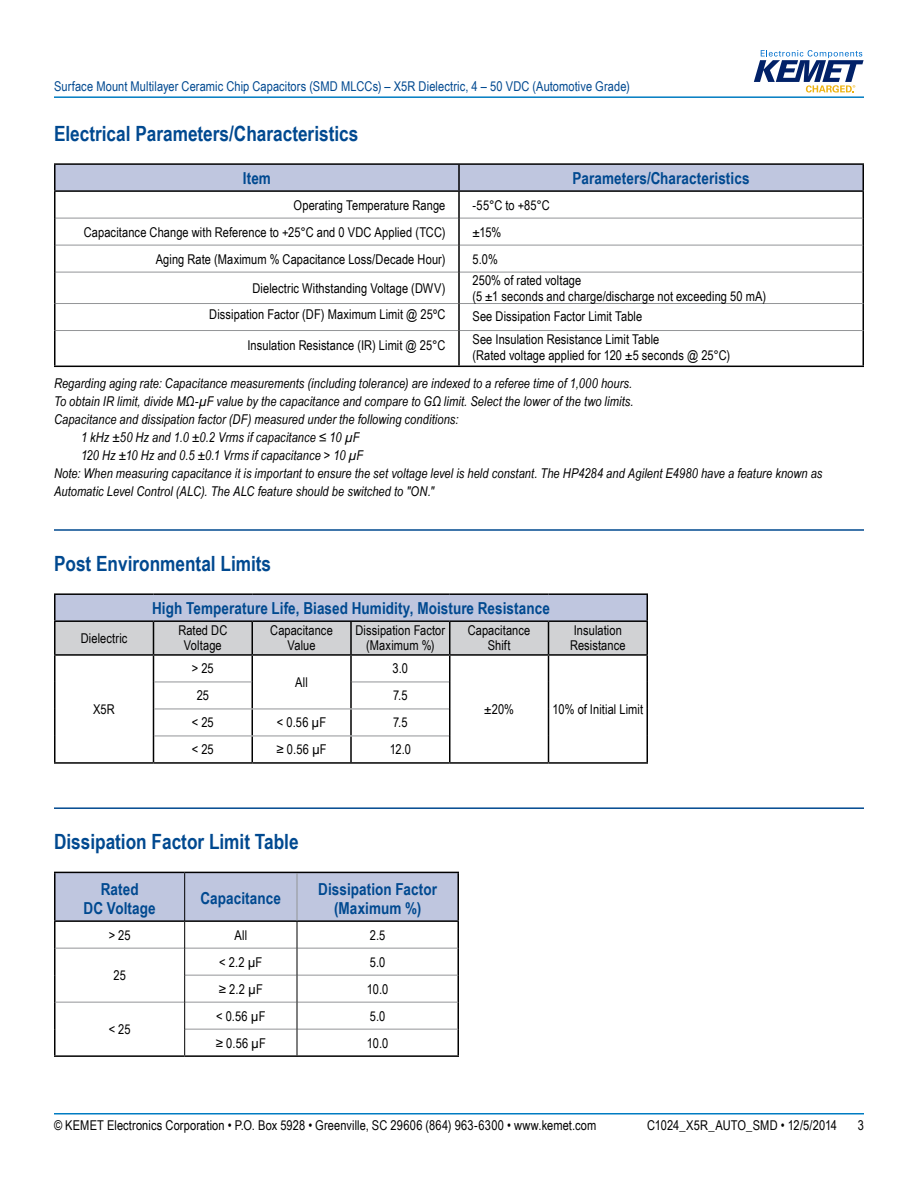
<style>
.page{position:relative;width:918px;height:1188px;background:#fff}
.page>*{position:absolute;margin:0;border:0;box-sizing:border-box;transform-origin:0 0}
.t1{font:700 21px "Arial Narrow";color:#004990}
.t2{font:700 16.5px/19.8px "Arial Narrow";letter-spacing:.005em;color:#004990;text-align:center}
.t3{font:13.5px/15px "Arial Narrow";letter-spacing:.005em;color:#000;text-align:center}
.t4{font:italic 13.5px "Arial Narrow";letter-spacing:.005em;color:#000}
.t5{font:13.5px "Arial Narrow";letter-spacing:.005em;color:#004990}
</style>
<div class="page">
<hr style="left:54px;top:1113px;width:810px;height:2px;background:#007cc2">
<hr style="left:54px;top:96px;width:810px;height:2px;background:#007cc2">
<svg style="left:754px;top:50px;width:110px;height:43px"></svg>
<hr style="left:54px;top:529px;width:810px;height:2px;background:#004990">
<hr style="left:54px;top:807px;width:810px;height:2px;background:#004990">
<hr style="left:863px;top:272px;width:1px;height:32px;background:#000">
<svg style="left:863px;top:304px;width:1px;height:27px"></svg>
<hr style="left:863px;top:331px;width:1px;height:35px;background:#000">
<hr style="left:459px;top:366px;width:405px;height:1px;background:#000">
<hr style="left:56px;top:272px;width:402px;height:1px;background:#939597">
<hr style="left:460px;top:272px;width:403px;height:1px;background:#939597">
<hr style="left:56px;top:303px;width:402px;height:1px;background:#939597">
<hr style="left:460px;top:303px;width:403px;height:1px;background:#939597">
<hr style="left:56px;top:330px;width:402px;height:1px;background:#939597">
<hr style="left:460px;top:330px;width:403px;height:1px;background:#939597">
<hr style="left:54px;top:192px;width:2px;height:26px;background:#000">
<hr style="left:54px;top:218px;width:2px;height:27px;background:#000">
<hr style="left:54px;top:245px;width:2px;height:27px;background:#000">
<hr style="left:54px;top:272px;width:2px;height:32px;background:#000">
<hr style="left:458px;top:272px;width:2px;height:32px;background:#000">
<hr style="left:54px;top:304px;width:2px;height:27px;background:#000">
<hr style="left:458px;top:304px;width:2px;height:27px;background:#000">
<hr style="left:54px;top:331px;width:2px;height:35px;background:#000">
<hr style="left:458px;top:331px;width:2px;height:35px;background:#000">
<hr style="left:54px;top:366px;width:405px;height:1px;background:#000">
<hr style="left:54px;top:163px;width:405px;height:2px;background:#000">
<hr style="left:54px;top:165px;width:2px;height:25px;background:#000">
<hr style="left:459px;top:163px;width:405px;height:2px;background:#000">
<svg style="left:55px;top:164px;width:809px;height:108px"></svg>
<hr style="left:54px;top:190px;width:405px;height:2px;background:#000">
<hr style="left:459px;top:190px;width:405px;height:2px;background:#000">
<hr style="left:54px;top:654px;width:99px;height:2px;background:#000">
<hr style="left:54px;top:593px;width:99px;height:2px;background:#000">
<hr style="left:54px;top:595px;width:2px;height:25px;background:#000">
<hr style="left:153px;top:593px;width:99px;height:2px;background:#000">
<hr style="left:252px;top:593px;width:99px;height:2px;background:#000">
<hr style="left:351px;top:593px;width:99px;height:2px;background:#000">
<hr style="left:450px;top:593px;width:98px;height:2px;background:#000">
<hr style="left:549px;top:593px;width:99px;height:2px;background:#000">
<hr style="left:54px;top:620px;width:99px;height:2px;background:#000">
<hr style="left:54px;top:622px;width:2px;height:32px;background:#000">
<hr style="left:54px;top:656px;width:2px;height:26px;background:#000">
<hr style="left:54px;top:682px;width:2px;height:27px;background:#000">
<hr style="left:54px;top:709px;width:2px;height:27px;background:#000">
<hr style="left:54px;top:736px;width:2px;height:26px;background:#000">
<svg style="left:55px;top:595px;width:593px;height:167px"></svg>
<hr style="left:54px;top:762px;width:99px;height:2px;background:#000">
<hr style="left:153px;top:762px;width:99px;height:2px;background:#000">
<hr style="left:252px;top:762px;width:99px;height:2px;background:#000">
<hr style="left:351px;top:762px;width:99px;height:2px;background:#000">
<hr style="left:450px;top:762px;width:98px;height:2px;background:#000">
<hr style="left:549px;top:762px;width:99px;height:2px;background:#000">
<hr style="left:154px;top:682px;width:97px;height:1px;background:#939597">
<hr style="left:352px;top:682px;width:97px;height:1px;background:#939597">
<hr style="left:154px;top:709px;width:98px;height:1px;background:#939597">
<hr style="left:252px;top:709px;width:99px;height:1px;background:#939597">
<hr style="left:351px;top:709px;width:98px;height:1px;background:#939597">
<hr style="left:154px;top:736px;width:98px;height:1px;background:#939597">
<hr style="left:252px;top:736px;width:99px;height:1px;background:#939597">
<hr style="left:351px;top:736px;width:98px;height:1px;background:#939597">
<hr style="left:54px;top:920px;width:130px;height:2px;background:#000">
<hr style="left:54px;top:922px;width:2px;height:26px;background:#000">
<hr style="left:54px;top:948px;width:2px;height:27px;background:#000">
<hr style="left:54px;top:975px;width:2px;height:27px;background:#000">
<hr style="left:54px;top:1002px;width:2px;height:27px;background:#000">
<hr style="left:54px;top:1029px;width:2px;height:26px;background:#000">
<hr style="left:54px;top:1055px;width:131px;height:2px;background:#000">
<hr style="left:185px;top:1055px;width:112px;height:2px;background:#000">
<hr style="left:297px;top:1055px;width:162px;height:2px;background:#000">
<hr style="left:54px;top:872px;width:131px;height:1px;background:#000">
<hr style="left:54px;top:873px;width:2px;height:47px;background:#000">
<svg style="left:55px;top:872px;width:404px;height:183px"></svg>
<hr style="left:297px;top:873px;width:1px;height:47px;background:#939597">
<p class="t5" style="left:54px;top:81px;width:577px">Surface Mount Multilayer Ceramic Chip Capacitors (SMD MLCCs) – X5R Dielectric, 4 – 50 VDC (Automotive Grade)</p>
<h1 class="t1" style="left:54px;top:118px;width:306px">Electrical Parameters/Characteristics</h1>
<p class="t2" style="left:243px;top:167px;width:30px">Item</p>
<p class="t2" style="left:573px;top:167px;width:179px">Parameters/Characteristics</p>
<p class="t3" style="left:294px;top:199px;width:153px">Operating Temperature Range</p>
<p class="t3" style="left:473px;top:199px;width:79px">-55°C to +85°C</p>
<p class="t3" style="left:84px;top:224px;width:363px">Capacitance Change with Reference to +25°C and 0 VDC Applied (TCC)</p>
<p class="t3" style="left:473px;top:224px;width:30px">±15%</p>
<p class="t3" style="left:156px;top:251px;width:291px">Aging Rate (Maximum % Capacitance Loss/Decade Hour)</p>
<p class="t3" style="left:473px;top:251px;width:27px">5.0%</p>
<p class="t3" style="left:252px;top:280px;width:195px">Dielectric Withstanding Voltage (DWV)</p>
<p class="t3" style="left:472px;top:271px;width:295px;line-height:16.2px;text-align:left">250% of rated voltage<br>(5 ±1 seconds and charge/discharge not exceeding 50 mA)</p>
<p class="t3" style="left:209px;top:306px;width:238px">Dissipation Factor (DF) Maximum Limit @ 25ºC</p>
<p class="t3" style="left:472px;top:308px;width:171px">See Dissipation Factor Limit Table</p>
<p class="t3" style="left:247px;top:337px;width:200px">Insulation Resistance (IR) Limit @ 25°C</p>
<p class="t3" style="left:472px;top:331px;width:259px;line-height:16.2px;text-align:left">See Insulation Resistance Limit Table<br>(Rated voltage applied for 120 ±5 seconds @ 25°C)</p>
<p class="t4" style="left:54px;top:374px;width:580px">Regarding aging rate: Capacitance measurements (including tolerance) are indexed to a referee time of 1,000 hours.</p>
<p class="t4" style="left:54px;top:392px;width:581px">To obtain IR limit, divide MΩ-µF value by the capacitance and compare to GΩ limit. Select the lower of the two limits.</p>
<p class="t4" style="left:54px;top:410px;width:406px">Capacitance and dissipation factor (DF) measured under the following conditions:</p>
<p class="t4" style="left:81px;top:427px;width:280px">1 kHz ±50 Hz and 1.0 ±0.2 Vrms if capacitance ≤ 10 µF</p>
<p class="t4" style="left:81px;top:445px;width:284px">120 Hz ±10 Hz and 0.5 ±0.1 Vrms if capacitance &gt; 10 µF</p>
<p class="t4" style="left:54px;top:463px;width:770px">Note: When measuring capacitance it is important to ensure the set voltage level is held constant. The HP4284 and Agilent E4980 have a feature known as</p>
<p class="t4" style="left:54px;top:481px;width:382px">Automatic Level Control (ALC). The ALC feature should be switched to "ON."</p>
<h1 class="t1" style="left:54px;top:548px;width:219px">Post Environmental Limits</h1>
<p class="t2" style="left:152px;top:597px;width:399px">High Temperature Life, Biased Humidity, Moisture Resistance</p>
<p class="t3" style="left:81px;top:632px;width:48px">Dielectric</p>
<p class="t3" style="left:178px;top:623px;width:51px">Rated DC<br>Voltage</p>
<p class="t3" style="left:270px;top:624px;width:64px">Capacitance<br>Value</p>
<p class="t3" style="left:355px;top:623px;width:91px">Dissipation Factor (Maximum %)</p>
<p class="t3" style="left:468px;top:624px;width:64px">Capacitance<br>Shift</p>
<p class="t3" style="left:570px;top:624px;width:57px;text-align:left">Insulation<br>Resistance</p>
<p class="t3" style="left:93px;top:703px;width:23px">X5R</p>
<p class="t3" style="left:192px;top:662px;width:23px">&gt; 25</p>
<p class="t3" style="left:295px;top:676px;width:14px">All</p>
<p class="t3" style="left:393px;top:662px;width:17px">3.0</p>
<p class="t3" style="left:197px;top:689px;width:14px">25</p>
<p class="t3" style="left:393px;top:689px;width:16px">7.5</p>
<p class="t3" style="left:192px;top:716px;width:23px">&lt; 25</p>
<p class="t3" style="left:277px;top:715px;width:51px">&lt; 0.56 µF</p>
<p class="t3" style="left:393px;top:716px;width:16px">7.5</p>
<p class="t3" style="left:192px;top:743px;width:23px">&lt; 25</p>
<p class="t3" style="left:276px;top:742px;width:52px">≥ 0.56 µF</p>
<p class="t3" style="left:390px;top:743px;width:23px">12.0</p>
<h1 class="t1" style="left:54px;top:826px;width:246px">Dissipation Factor Limit Table</h1>
<p class="t2" style="left:84px;top:878px;width:74px">Rated<br>DC Voltage</p>
<p class="t2" style="left:201px;top:888px;width:82px">Capacitance</p>
<p class="t2" style="left:318px;top:878px;width:120px">Dissipation Factor (Maximum %)</p>
<p class="t3" style="left:109px;top:929px;width:23px">&gt; 25</p>
<p class="t3" style="left:235px;top:929px;width:14px">All</p>
<p class="t3" style="left:370px;top:929px;width:17px">2.5</p>
<p class="t3" style="left:114px;top:969px;width:14px">25</p>
<p class="t3" style="left:219px;top:954px;width:45px">&lt; 2.2 µF</p>
<p class="t3" style="left:370px;top:956px;width:17px">5.0</p>
<p class="t3" style="left:219px;top:981px;width:46px">≥ 2.2 µF</p>
<p class="t3" style="left:367px;top:983px;width:23px">10.0</p>
<p class="t3" style="left:109px;top:1023px;width:23px">&lt; 25</p>
<p class="t3" style="left:216px;top:1008px;width:51px">&lt; 0.56 µF</p>
<p class="t3" style="left:370px;top:1010px;width:17px">5.0</p>
<p class="t3" style="left:216px;top:1035px;width:52px">≥ 0.56 µF</p>
<p class="t3" style="left:367px;top:1037px;width:23px">10.0</p>
<p class="t3" style="left:484px;top:701px;width:31px">±20%</p>
<p class="t3" style="left:553px;top:701px;width:92px">10% of Initial Limit</p>
<p class="t3" style="left:54px;top:1119px;width:544px">© KEMET Electronics Corporation • P.O. Box 5928 • Greenville, SC 29606 (864) 963-6300 • www.kemet.com</p>
<p class="t3" style="left:647px;top:1119px;width:191px">C1024_X5R_AUTO_SMD • 12/5/2014</p>
<p class="t3" style="left:858px;top:1119px;width:8px">3</p>
</div>
